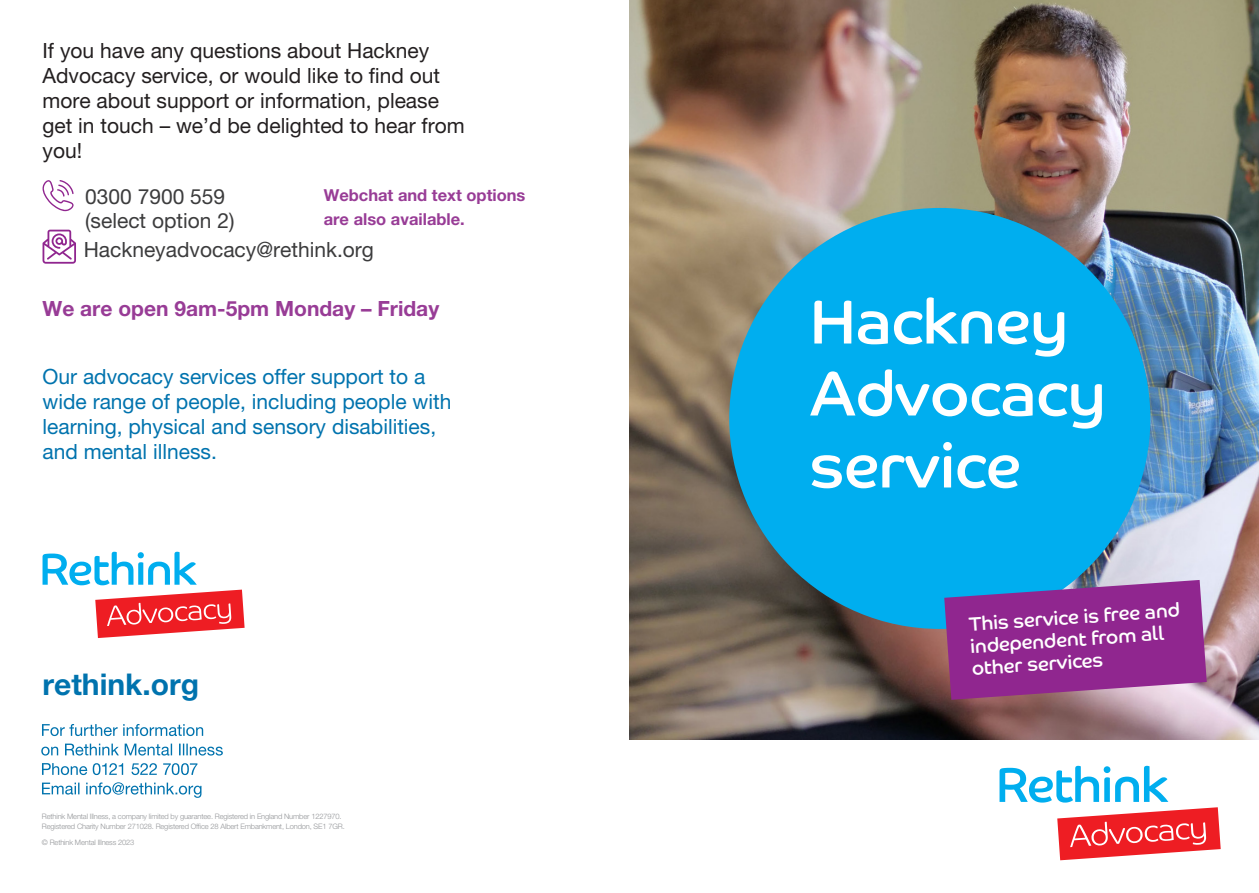
<style>
.page{position:relative;width:1259px;height:893px;background:#fff}
.page>*{position:absolute;margin:0;border:0;box-sizing:border-box;transform-origin:0 0}
.t1{font:62.55px/72px "Co Rethink";color:#fff}
._13_15_Med_JC{font:700 30px "Helvetica Neue LT Pro";color:#0073ae}
.t2{font:21px/25.2px "Helvetica Neue LT Pro";color:#231f20}
.t3{font:21px/25.2px "Helvetica Neue LT Pro";color:#0073ae}
.t4{font:21px/24px "Helvetica Neue LT Pro";color:#3c3c3d}
.t5{font:700 21px "Helvetica Neue LT Pro";color:#983c96}
.t6{font:19.35px/22.2px "Co Rethink";color:#fff}
.t7{font:700 16.5px/24px "Helvetica Neue LT Pro";color:#983c96}
.t8{font:300 7.5px/10.5px "Helvetica Neue LT Pro";letter-spacing:-.02em;color:#939598}
</style>
<div class="page">
<svg style="left:999px;top:766px;width:221px;height:94px"></svg>
<img style="left:629px;top:0;width:630px;height:740px">
<div style="left:729px;top:208px;width:421px;height:421px;background:#00aeef;border-radius:50%"></div>
<svg style="left:944px;top:580px;width:262px;height:120px;background:#8d3c98"></svg>
<svg style="left:43px;top:552px;width:202px;height:86px"></svg>
<svg style="left:42px;top:180px;width:32px;height:31px"></svg>
<svg style="left:43px;top:230px;width:33px;height:34px"></svg>
<svg style="left:42px;top:782px;width:159px;height:16px"></svg>
<svg style="left:42px;top:763px;width:155px;height:12px"></svg>
<svg style="left:41px;top:744px;width:182px;height:12px"></svg>
<svg style="left:42px;top:724px;width:161px;height:12px"></svg>
<p class="t2" style="left:43px;top:37px;width:424px">If you have any questions about Hackney Advocacy service, or would like to find out more about support or information, please get in touch – we’d be delighted to hear from you!</p>
<p class="t4" style="left:85px;top:184px;width:151px">0300 7900 559 (select option 2)</p>
<p class="t7" style="left:324px;top:182px;width:203px">Webchat and text options are also available.</p>
<p class="t4" style="left:84px;top:238px;width:292px">Hackneyadvocacy@rethink.org</p>
<p class="t5" style="left:43px;top:295px;width:398px">We are open 9am-5pm Monday – Friday</p>
<p class="t3" style="left:43px;top:363px;width:410px">Our advocacy services offer support to a wide range of people, including people with learning, physical and sensory disabilities, and mental illness.</p>
<p class="_13_15_Med_JC" style="left:43px;top:665px;width:158px">rethink.org</p>
<p class="t8" style="left:42px;top:811px;width:304px">Rethink Mental Illness, a company limited by guarantee. Registered in England Number 1227970.<br>Registered Charity Number 271028. Registered Office 28 Albert Embankment, London, SE1 7GR.</p>
<p class="t8" style="left:42px;top:837px;width:94px">© Rethink Mental Illness 2023</p>
<p class="t1" style="left:810px;top:286px;width:297px">Hackney<br>Advocacy service</p>
<p class="t6" style="left:968px;top:613px;width:213px;rotate:-4deg">This service is free and independent from all other services</p>
</div>
